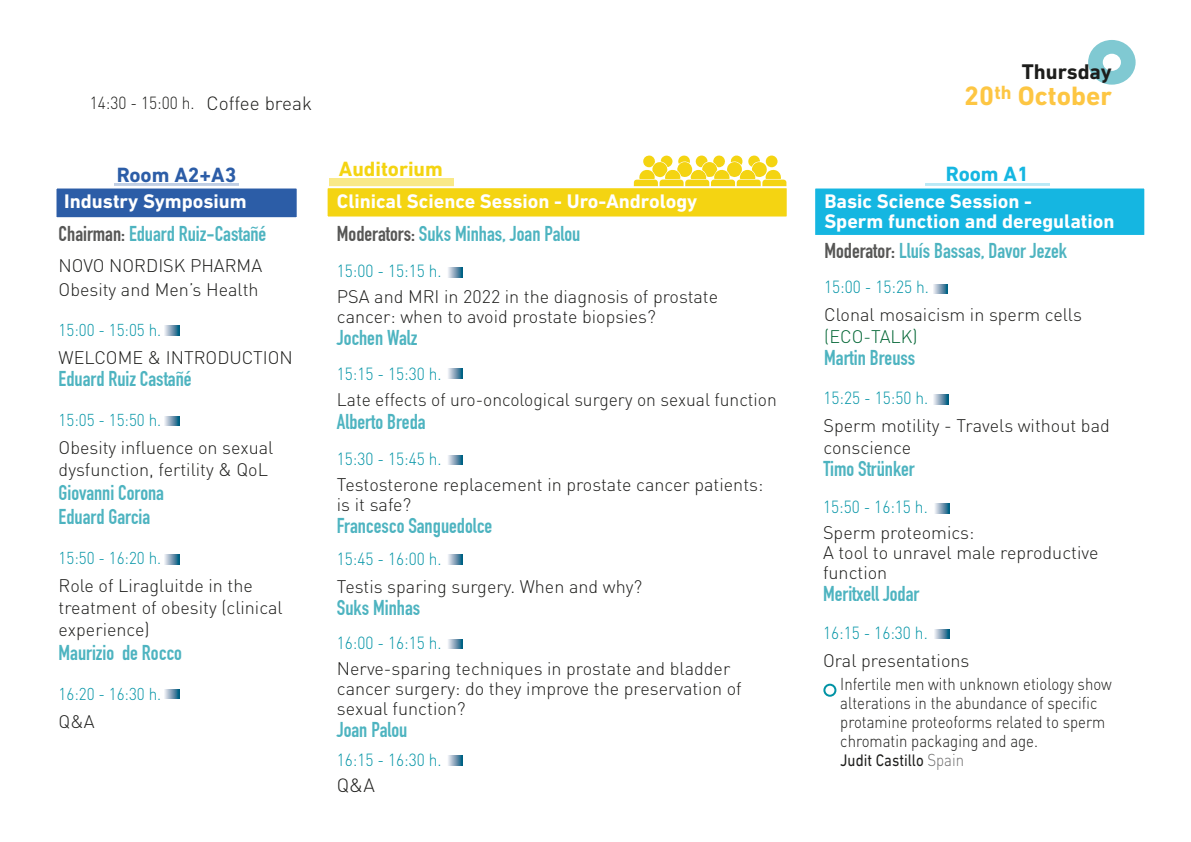
<style>
.page{position:relative;width:1191px;height:842px;background:#fff}
.page>*{position:absolute;margin:0;border:0;box-sizing:border-box;transform-origin:0 0}
.t1{font:700 27px "DIN Next LT Pro";color:#fdc643}
.t2{font:700 21.6px "DIN Next LT Pro";color:#1d1d1b}
.t3{font:21px/24px "DIN Engschrift";color:rgb(0 147 165/.7)}
.t4{font:700 21px "DIN Next LT Pro";color:#f4d412}
.t5{font:700 21px "DIN Next LT Pro";color:#2c5da7}
.t6{font:700 21px "DIN Next LT Pro";color:#15b6e1}
.t7{font:700 20px/20px "DIN Next LT Pro";color:#fff}
.t8{font:300 19px "DIN Pro";color:#1d1d1b}
.t9{font:300 18px/20px "DIN Pro";color:#1d1d1b}
.t10{font:300 18px "DIN Pro";color:#006533}
.t11{font:300 17.4px "DIN Pro";color:#0093a5;scale:.9 1}
.t12{font:300 17.4px "DIN Pro";color:#1d1d1b;scale:.9 1}
.t13{font:300 17px/19px "DIN Pro";color:#1d1d1b;scale:.88 1}
.t14{font:300 17px "DIN Pro";color:#0093a5;scale:.9 1}
.t15{font:17px "DIN Next LT Pro";color:#1d1d1b;scale:.88 1}
.s1{font-size:19px}
.s2{color:#575756}
.s3{font-family:"DIN Pro";font-weight:300;color:#706f6f}
</style>
<div class="page">
<div style="left:329px;top:178px;width:124px;height:26px;background:#f9e988"></div>
<svg style="left:634px;top:155px;width:152px;height:31px"></svg>
<svg style="left:1088px;top:40px;width:47px;height:45px"></svg>
<div style="left:114px;top:183px;width:125px;height:26px;background:#c3d0e5"></div>
<div style="left:54px;top:186px;width:245px;height:34px;background:#2c5da7;border:3px solid #fff"></div>
<svg style="left:164px;top:326px;width:15px;height:9px"></svg>
<svg style="left:164px;top:416px;width:15px;height:10px"></svg>
<svg style="left:164px;top:555px;width:15px;height:9px"></svg>
<svg style="left:164px;top:689px;width:15px;height:10px"></svg>
<div style="left:925px;top:183px;width:124px;height:26px;background:#bceaf6"></div>
<div style="left:812px;top:186px;width:335px;height:52px;background:#15b6e1;border:3px solid #fff"></div>
<svg style="left:933px;top:284px;width:15px;height:10px"></svg>
<svg style="left:933px;top:395px;width:15px;height:9px"></svg>
<svg style="left:935px;top:504px;width:14px;height:9px"></svg>
<svg style="left:934px;top:629px;width:15px;height:10px"></svg>
<div style="left:325px;top:186px;width:463px;height:33px;background:#f4d412;border:2px solid #fff"></div>
<svg style="left:448px;top:268px;width:14px;height:9px"></svg>
<svg style="left:448px;top:369px;width:14px;height:9px"></svg>
<svg style="left:448px;top:455px;width:14px;height:10px"></svg>
<svg style="left:448px;top:555px;width:14px;height:9px"></svg>
<svg style="left:448px;top:756px;width:14px;height:9px"></svg>
<svg style="left:448px;top:639px;width:14px;height:10px"></svg>
<div style="left:823px;top:684px;width:13px;height:13px;border:2px solid #0093a5;border-radius:50%"></div>
<p class="t12" style="left:90px;top:91px;width:248px">14:30 - 15:00 h. <span class="s1">Coffee break</span></p>
<p class="t2" style="left:1022px;top:59px;width:91px">Thursday</p>
<h1 class="t1" style="left:964px;top:80px;width:149px">20<sup>th</sup> October</h1>
<p class="t5" style="left:117px;top:162px;width:121px">Room A2+A3</p>
<p class="t7" style="left:64px;top:191px;width:184px">Industry Symposium</p>
<p class="t3" style="left:59px;top:222px;width:209px"><span class="s2">Chairman:</span> Eduard Ruiz-Castañé</p>
<p class="t9" style="left:59px;top:252px;width:205px;line-height:24px">NOVO NORDISK PHARMA<br>Obesity and Men’s Health</p>
<p class="t14" style="left:59px;top:318px;width:116px">15:00 - 15:05 h.</p>
<p class="t9" style="left:59px;top:346px;width:236px">WELCOME &amp; INTRODUCTION</p>
<p class="t3" style="left:59px;top:367px;width:135px">Eduard Ruiz Castañé</p>
<p class="t14" style="left:59px;top:408px;width:116px">15:05 - 15:50 h.</p>
<p class="t9" style="left:59px;top:435px;width:216px;line-height:22px">Obesity influence on sexual dysfunction, fertility &amp; QoL</p>
<p class="t3" style="left:59px;top:481px;width:107px">Giovanni Corona<br>Eduard Garcia</p>
<p class="t14" style="left:59px;top:546px;width:116px">15:50 - 16:20 h.</p>
<p class="t9" style="left:59px;top:573px;width:226px;line-height:22px">Role of Liragluitde in the treatment of obesity (clinical experience)</p>
<p class="t3" style="left:59px;top:641px;width:125px">Maurizio de Rocco</p>
<p class="t14" style="left:59px;top:682px;width:116px">16:20 - 16:30 h.</p>
<p class="t9" style="left:59px;top:710px;width:37px">Q&amp;A</p>
<p class="t4" style="left:339px;top:157px;width:105px">Auditorium</p>
<p class="t7" style="left:337px;top:191px;width:362px">Clinical Science Session - Uro-Andrology</p>
<p class="t3" style="left:337px;top:222px;width:245px"><span class="s2">Moderators:</span> Suks Minhas, Joan Palou</p>
<p class="t11" style="left:337px;top:258px;width:118px">15:00 - 15:15 h.</p>
<p class="t9" style="left:337px;top:285px;width:383px">PSA and MRI in 2022 in the diagnosis of prostate cancer: when to avoid prostate biopsies?</p>
<p class="t3" style="left:337px;top:325px;width:82px">Jochen Walz</p>
<p class="t11" style="left:337px;top:362px;width:118px">15:15 - 15:30 h.</p>
<p class="t9" style="left:337px;top:389px;width:441px">Late effects of uro-oncological surgery on sexual function</p>
<p class="t3" style="left:337px;top:409px;width:90px">Alberto Breda</p>
<p class="t11" style="left:337px;top:447px;width:118px">15:30 - 15:45 h.</p>
<p class="t9" style="left:337px;top:473px;width:428px">Testosterone replacement in prostate cancer patients: is it safe?</p>
<p class="t3" style="left:337px;top:513px;width:157px">Francesco Sanguedolce</p>
<p class="t11" style="left:337px;top:547px;width:118px">15:45 - 16:00 h.</p>
<p class="t9" style="left:337px;top:576px;width:307px">Testis sparing surgery. When and why?</p>
<p class="t3" style="left:337px;top:596px;width:85px">Suks Minhas</p>
<p class="t11" style="left:337px;top:631px;width:118px">16:00 - 16:15 h.</p>
<p class="t9" style="left:337px;top:657px;width:406px">Nerve-sparing techniques in prostate and bladder cancer surgery: do they improve the preservation of sexual function?</p>
<p class="t3" style="left:337px;top:717px;width:72px">Joan Palou</p>
<p class="t11" style="left:337px;top:747px;width:118px">16:15 - 16:30 h.</p>
<p class="t8" style="left:337px;top:772px;width:39px">Q&amp;A</p>
<p class="t6" style="left:946px;top:162px;width:84px">Room A1</p>
<p class="t7" style="left:824px;top:191px;width:292px">Basic Science Session -<br>Sperm function and deregulation</p>
<p class="t3" style="left:824px;top:238px;width:244px"><span class="s2">Moderator:</span> Lluís Bassas, Davor Jezek</p>
<p class="t11" style="left:824px;top:275px;width:118px">15:00 - 15:25 h.</p>
<p class="t9" style="left:824px;top:304px;width:259px">Clonal mosaicism in sperm cells</p>
<p class="t10" style="left:824px;top:324px;width:95px">(ECO-TALK)</p>
<p class="t3" style="left:824px;top:346px;width:93px">Martin Breuss</p>
<p class="t11" style="left:823px;top:386px;width:118px">15:25 - 15:50 h.</p>
<p class="t9" style="left:823px;top:414px;width:288px;line-height:22px">Sperm motility - Travels without bad conscience</p>
<p class="t3" style="left:823px;top:457px;width:93px">Timo Strünker</p>
<p class="t11" style="left:823px;top:495px;width:118px">15:50 - 16:15 h.</p>
<p class="t9" style="left:823px;top:522px;width:277px">Sperm proteomics:<br>A tool to unravel male reproductive function</p>
<p class="t3" style="left:823px;top:582px;width:98px">Meritxell Jodar</p>
<p class="t11" style="left:823px;top:621px;width:118px">16:15 - 16:30 h.</p>
<p class="t9" style="left:823px;top:649px;width:148px">Oral presentations</p>
<p class="t13" style="left:840px;top:674px;width:310px">Infertile men with unknown etiology show alterations in the abundance of specific protamine proteoforms related to sperm chromatin packaging and age.</p>
<p class="t15" style="left:840px;top:751px;width:142px">Judit Castillo <span class="s3">Spain</span></p>
</div>
